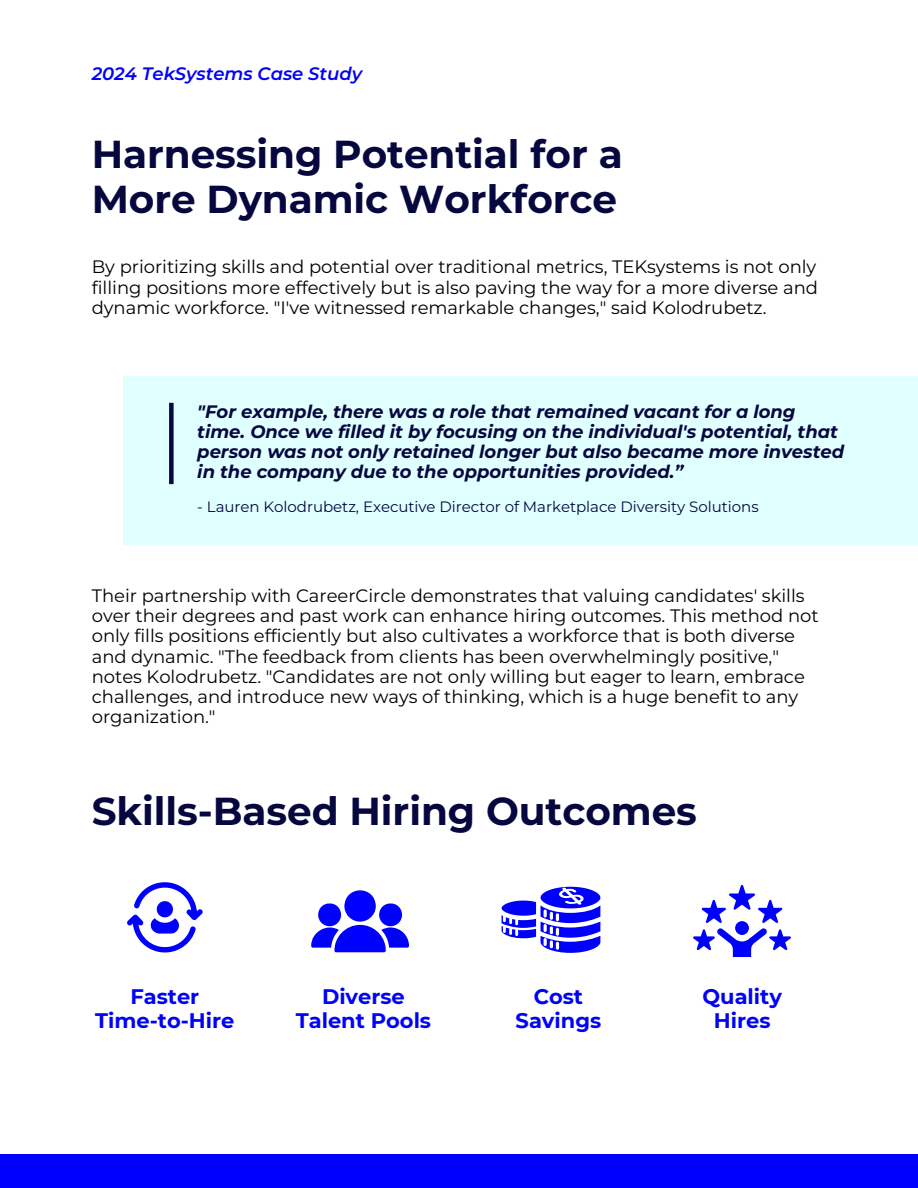
<style>
.page{position:relative;width:918px;height:1188px;background:#fff}
.page>*{position:absolute;margin:0;border:0;box-sizing:border-box;transform-origin:0 0}
.t1{font:700 39px/45px "Montserrat";color:#070740}
.t2{font:700 21px/24.8px "Montserrat";color:#0001fc;text-align:center}
.t3{font:18px/20.2px "Montserrat";color:#000;text-align:justify}
.t4{font:italic 700 18px/20.2px "Montserrat";color:#070740}
.t5{font:italic 600 18px "Montserrat";color:#0001fc}
.t6{font:15px "Montserrat";color:#070740}
</style>
<div class="page">
<div style="left:0;top:1155px;width:918px;height:33px;background:#0001fc"></div>
<div style="left:123px;top:376px;width:795px;height:168px;background:#e0ffff"></div>
<div style="left:169px;top:403px;width:5px;height:81px;background:#070740"></div>
<svg style="left:127px;top:882px;width:76px;height:70px"></svg>
<svg style="left:693px;top:885px;width:98px;height:72px"></svg>
<svg style="left:311px;top:890px;width:98px;height:62px"></svg>
<svg style="left:502px;top:887px;width:98px;height:66px"></svg>
<h3 class="t5" style="left:92px;top:63px;width:272px">2024 TekSystems Case Study</h3>
<h4 class="t1" style="left:92px;top:132px;width:532px">Harnessing Potential for a<br>More Dynamic Workforce</h4>
<h3 class="t3" style="left:92px;top:257px;width:728px">By prioritizing skills and potential over traditional metrics, TEKsystems is not only filling positions more effectively but is also paving the way for a more diverse and dynamic workforce. "I've witnessed remarkable changes," said Kolodrubetz.</h3>
<p class="t4" style="left:197px;top:401px;width:648px">"For example, there was a role that remained vacant for a long time. Once we filled it by focusing on the individual's potential, that person was not only retained longer but also became more invested in the company due to the opportunities provided.”</p>
<h4 class="t6" style="left:197px;top:498px;width:563px">- Lauren Kolodrubetz, Executive Director of Marketplace Diversity Solutions</h4>
<h1 class="t3" style="left:92px;top:585px;width:728px;text-align:left">Their partnership with CareerCircle demonstrates that valuing candidates' skills over their degrees and past work can enhance hiring outcomes. This method not only fills positions efficiently but also cultivates a workforce that is both diverse and dynamic. "The feedback from clients has been overwhelmingly positive," notes Kolodrubetz. "Candidates are not only willing but eager to learn, embrace challenges, and introduce new ways of thinking, which is a huge benefit to any organization."</h1>
<h1 class="t1" style="left:92px;top:789px;width:607px">Skills-Based Hiring Outcomes</h1>
<p class="t2" style="left:296px;top:984px;width:137px">Diverse<br>Talent Pools</p>
<p class="t2" style="left:703px;top:984px;width:81px">Quality<br>Hires</p>
<p class="t2" style="left:95px;top:984px;width:141px">Faster<br>Time-to-Hire</p>
<p class="t2" style="left:516px;top:984px;width:87px">Cost<br>Savings</p>
</div>
